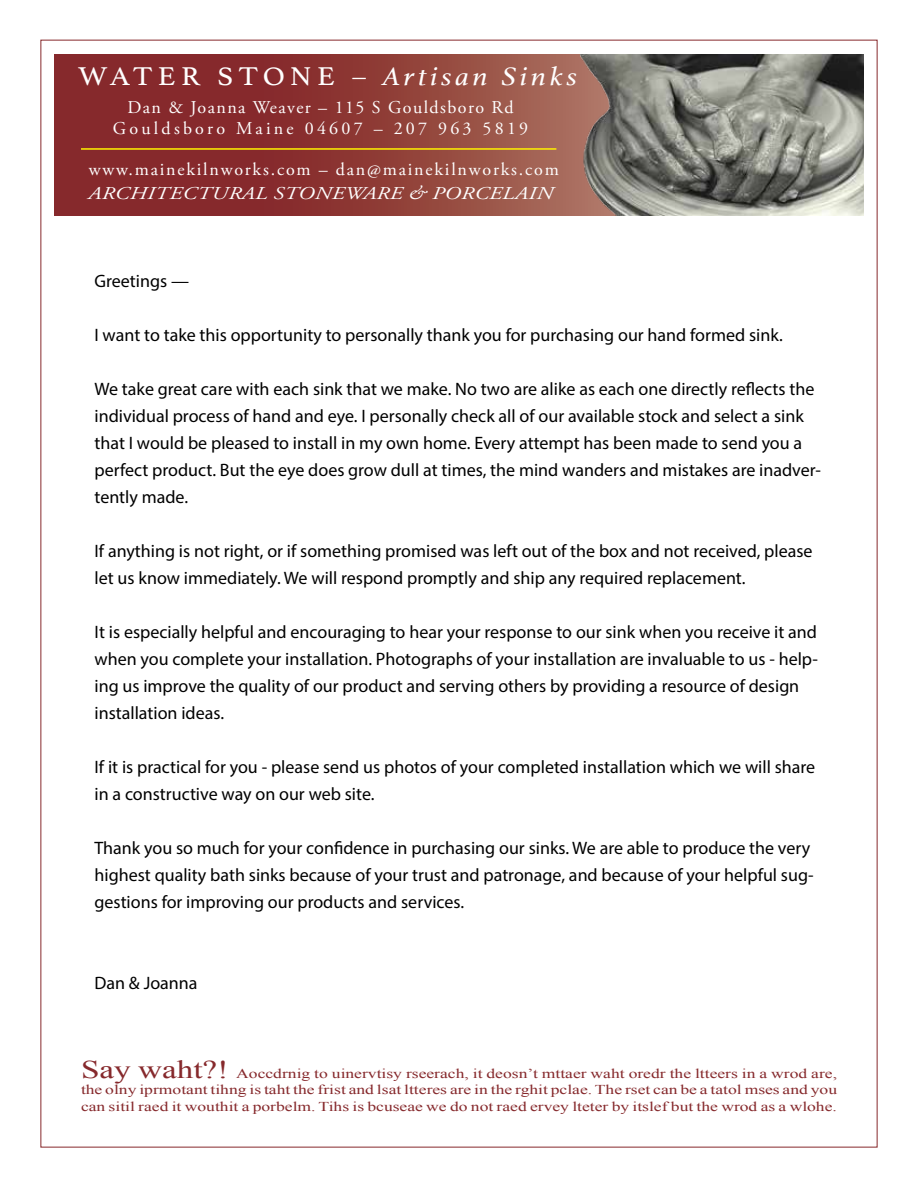
<style>
.page{position:relative;width:918px;height:1188px;background:#fff}
.page>*{position:absolute;margin:0;border:0;box-sizing:border-box;transform-origin:0 0}
.t1{font:italic 27px "Athelas";letter-spacing:.12em;color:#fff;scale:1.1 1}
.t2{font:18px/27px "Myriad Pro";color:#000}
.t3{font:18px/21.6px "Adobe Garamond Pro";letter-spacing:.125em;color:#fff;text-align:center}
.t4{font:18px "Adobe Garamond Pro";letter-spacing:.1em;color:#fff}
.t5{font:italic 18px "Adobe Garamond Pro";letter-spacing:.01em;color:#fff;scale:1.25 1}
.t6{font:13.5px/16.2px "Times New Roman";color:#86292c;text-align:justify;scale:1.3 1}
.s1{font-style:normal}
.s2{font-size:25.5px}
</style>
<div class="page">
<svg style="left:54px;top:54px;width:526px;height:162px;background:#8f3b37"></svg>
<img style="left:580px;top:54px;width:284px;height:162px">
<hr style="left:81px;top:148px;width:475px;height:2px;background:#fff200">
<h1 class="t1" style="left:78px;top:55px;width:455px"><span class="s1">WATER STONE –</span> Artisan Sinks</h1>
<p class="t3" style="left:113px;top:97px;width:417px">Dan &amp; Joanna Weaver – 115 S Gouldsboro Rd<br>Gouldsboro Maine 04607 – 207 963 5819</p>
<p class="t4" style="left:89px;top:159px;width:472px">www.mainekilnworks.com – dan@mainekilnworks.com</p>
<p class="t5" style="left:88px;top:183px;width:373px">ARCHITECTURAL STONEWARE &amp; PORCELAIN</p>
<p class="t2" style="left:94px;top:268px;width:96px">Greetings —</p>
<p class="t2" style="left:94px;top:322px;width:690px">I want to take this opportunity to personally thank you for purchasing our hand formed sink.</p>
<p class="t2" style="left:94px;top:376px;width:728px">We take great care with each sink that we make. No two are alike as each one directly reflects the individual process of hand and eye. I personally check all of our available stock and select a sink that I would be pleased to install in my own home. Every attempt has been made to send you a perfect product. But the eye does grow dull at times, the mind wanders and mistakes are inadver&shy;tently made.</p>
<p class="t2" style="left:94px;top:538px;width:720px">If anything is not right, or if something promised was left out of the box and not received, please let us know immediately. We will respond promptly and ship any required replacement.</p>
<p class="t2" style="left:94px;top:619px;width:725px">It is especially helpful and encouraging to hear your response to our sink when you receive it and when you complete your installation. Photographs of your installation are invaluable to us - help&shy;ing us improve the quality of our product and serving others by providing a resource of design installation ideas.</p>
<p class="t2" style="left:94px;top:754px;width:722px">If it is practical for you - please send us photos of your completed installation which we will share in a constructive way on our web site.</p>
<p class="t2" style="left:94px;top:835px;width:721px">Thank you so much for your confidence in purchasing our sinks. We are able to produce the very highest quality bath sinks because of your trust and patronage, and because of your helpful sug&shy;gestions for improving our products and services.</p>
<p class="t2" style="left:94px;top:970px;width:105px">Dan &amp; Joanna</p>
<p class="t6" style="left:81px;top:1065px;width:583px"><span class="s2">Say waht?!</span> Aoccdrnig to uinervtisy rseerach, it deosn’t mttaer waht oredr the ltteers in a wrod are, the olny iprmotant tihng is taht the frist and lsat ltteres are in the rghit pclae. The rset can be a tatol mses and you can sitil raed it wouthit a porbelm. Tihs is bcuseae we do not raed ervey lteter by itslef but the wrod as a wlohe.</p>
</div>
